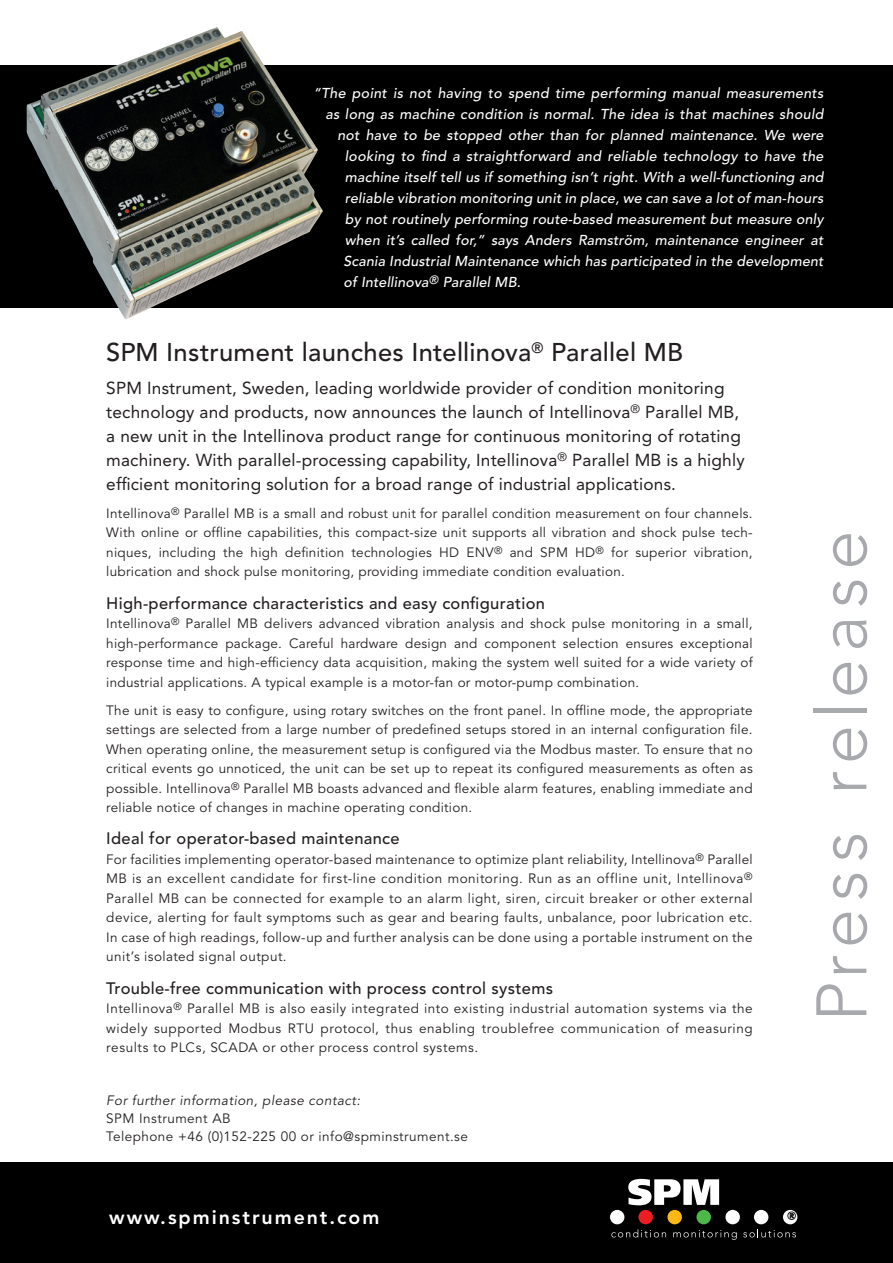
<style>
.page{position:relative;width:893px;height:1263px;background:#fff}
.page>*{position:absolute;margin:0;border:0;box-sizing:border-box;transform-origin:0 0}
.t1{font:300 70.8px "Avenir LT Std";letter-spacing:.095em;color:#a8a9ad}
.t2{font:500 25.5px "Avenir LT Std";letter-spacing:.01em;color:#231f20}
.t3{font:800 19.5px "Avenir LT Std";letter-spacing:.1em;color:#fff}
.t4{font:17.25px/24px "Avenir LT Std";letter-spacing:.01em;color:#231f20}
.t5{font:500 16.5px "Avenir LT Std";letter-spacing:.02em;color:#231f20}
.t6{font:italic 500 14.25px "Avenir LT Std";letter-spacing:.01em;color:#fff}
.t7{font:13.5px/19.5px "Avenir LT Std";letter-spacing:.02em;color:#231f20;text-align:justify}
.t8{font:italic 13.5px "Avenir LT Std";letter-spacing:.035em;color:#231f20}
</style>
<div class="page">
<div style="left:0;top:66px;width:893px;height:242px;background:#000001"></div>
<div style="left:0;top:1162px;width:893px;height:101px;background:#000001"></div>
<svg style="left:628px;top:1179px;width:91px;height:26px"></svg>
<div style="left:610px;top:1210px;width:14px;height:14px;background:#fff;border-radius:50%"></div>
<div style="left:754px;top:1210px;width:14px;height:14px;background:#fff;border-radius:50%"></div>
<div style="left:696px;top:1210px;width:15px;height:14px;background:#4cb848;border-radius:50%"></div>
<div style="left:667px;top:1210px;width:15px;height:14px;background:#fcb814;border-radius:50%"></div>
<div style="left:638px;top:1210px;width:15px;height:14px;background:#ee1d23;border-radius:50%"></div>
<div style="left:725px;top:1210px;width:15px;height:14px;background:#fff;border-radius:50%"></div>
<div style="left:783px;top:1210px;width:14px;height:14px;background:#fff;border-radius:50%"></div>
<div style="left:787px;top:1211px;width:9px;height:9px;border:1px solid #231f20;border-radius:50%"></div>
<svg style="left:790px;top:1213px;width:4px;height:5px"></svg>
<svg style="left:611px;top:1229px;width:55px;height:8px"></svg>
<svg style="left:673px;top:1230px;width:64px;height:10px"></svg>
<svg style="left:743px;top:1229px;width:53px;height:8px"></svg>
<img style="left:27px;top:27px;width:296px;height:292px">
<p class="t6" style="left:313px;top:85px;width:512px">“The point is not having to spend time performing manual measurements</p>
<p class="t6" style="left:325px;top:106px;width:500px">as long as machine condition is normal. The idea is that machines should</p>
<p class="t6" style="left:337px;top:127px;width:488px">not have to be stopped other than for planned maintenance. We were</p>
<p class="t6" style="left:345px;top:148px;width:480px">looking to find a straightforward and reliable technology to have the</p>
<p class="t6" style="left:345px;top:169px;width:480px">machine itself tell us if something isn’t right. With a well-functioning and</p>
<p class="t6" style="left:345px;top:190px;width:480px">reliable vibration monitoring unit in place, we can save a lot of man-hours</p>
<p class="t6" style="left:345px;top:211px;width:480px">by not routinely performing route-based measurement but measure only</p>
<p class="t6" style="left:345px;top:232px;width:480px">when it’s called for,” says Anders Ramström, maintenance engineer at</p>
<p class="t6" style="left:343px;top:253px;width:482px">Scania Industrial Maintenance which has participated in the development</p>
<p class="t6" style="left:343px;top:274px;width:179px">of Intellinova<sup>®</sup> Parallel MB.</p>
<p class="t2" style="left:106px;top:338px;width:578px">SPM Instrument launches Intellinova<sup>®</sup> Parallel MB</p>
<p class="t4" style="left:106px;top:376px;width:640px">SPM Instrument, Sweden, leading worldwide provider of condition monitoring technology and products, now announces the launch of Intellinova<sup>®</sup> Parallel MB, a new unit in the Intellinova product range for continuous monitoring of rotating machinery. With parallel-processing capability, Intellinova<sup>®</sup> Parallel MB is a highly efficient monitoring solution for a broad range of industrial applications.</p>
<p class="t7" style="left:106px;top:504px;width:648px">Intellinova<sup>®</sup> Parallel MB is a small and robust unit for parallel condition measurement on four channels.<br>With online or offline capabilities, this compact-size unit supports all vibration and shock pulse tech&shy;niques, including the high definition technologies HD ENV<sup>®</sup> and SPM HD<sup>®</sup> for superior vibration, lubrication and shock pulse monitoring, providing immediate condition evaluation.</p>
<p class="t5" style="left:106px;top:593px;width:440px">High-performance characteristics and easy configuration</p>
<p class="t7" style="left:106px;top:614px;width:648px">Intellinova<sup>®</sup> Parallel MB delivers advanced vibration analysis and shock pulse monitoring in a small, high-performance package. Careful hardware design and component selection ensures exceptional response time and high-efficiency data acquisition, making the system well suited for a wide variety of industrial applications. A typical example is a motor-fan or motor-pump combination.</p>
<p class="t7" style="left:106px;top:701px;width:648px">The unit is easy to configure, using rotary switches on the front panel. In offline mode, the appropriate settings are selected from a large number of predefined setups stored in an internal configuration file.<br>When operating online, the measurement setup is configured via the Modbus master. To ensure that no critical events go unnoticed, the unit can be set up to repeat its configured measurements as often as possible. Intellinova<sup>®</sup> Parallel MB boasts advanced and flexible alarm features, enabling immediate and reliable notice of changes in machine operating condition.</p>
<p class="t5" style="left:106px;top:829px;width:295px">Ideal for operator-based maintenance</p>
<p class="t7" style="left:106px;top:850px;width:648px">For facilities implementing operator-based maintenance to optimize plant reliability, Intellinova<sup>®</sup> Parallel MB is an excellent candidate for first-line condition monitoring. Run as an offline unit, Intellinova<sup>® </sup>Parallel MB can be connected for example to an alarm light, siren, circuit breaker or other external device, alerting for fault symptoms such as gear and bearing faults, unbalance, poor lubrication etc.<br>In case of high readings, follow-up and further analysis can be done using a portable instrument on the unit’s isolated signal output.</p>
<p class="t5" style="left:106px;top:978px;width:448px">Trouble-free communication with process control systems</p>
<p class="t7" style="left:106px;top:999px;width:648px">Intellinova<sup>®</sup> Parallel MB is also easily integrated into existing industrial automation systems via the widely supported Modbus RTU protocol, thus enabling troublefree communication of measuring results to PLCs, SCADA or other process control systems.</p>
<p class="t8" style="left:106px;top:1092px;width:255px">For further information, please contact:</p>
<p class="t7" style="left:106px;top:1108px;width:126px">SPM Instrument AB</p>
<p class="t7" style="left:106px;top:1126px;width:363px">Telephone +46 (0)152-225 00 or info@spminstrument.se</p>
<p class="t3" style="left:109px;top:1205px;width:272px">www.spminstrument.com</p>
<p class="t1" style="left:800px;top:1022px;width:493px;rotate:-90deg">Press release</p>
</div>
